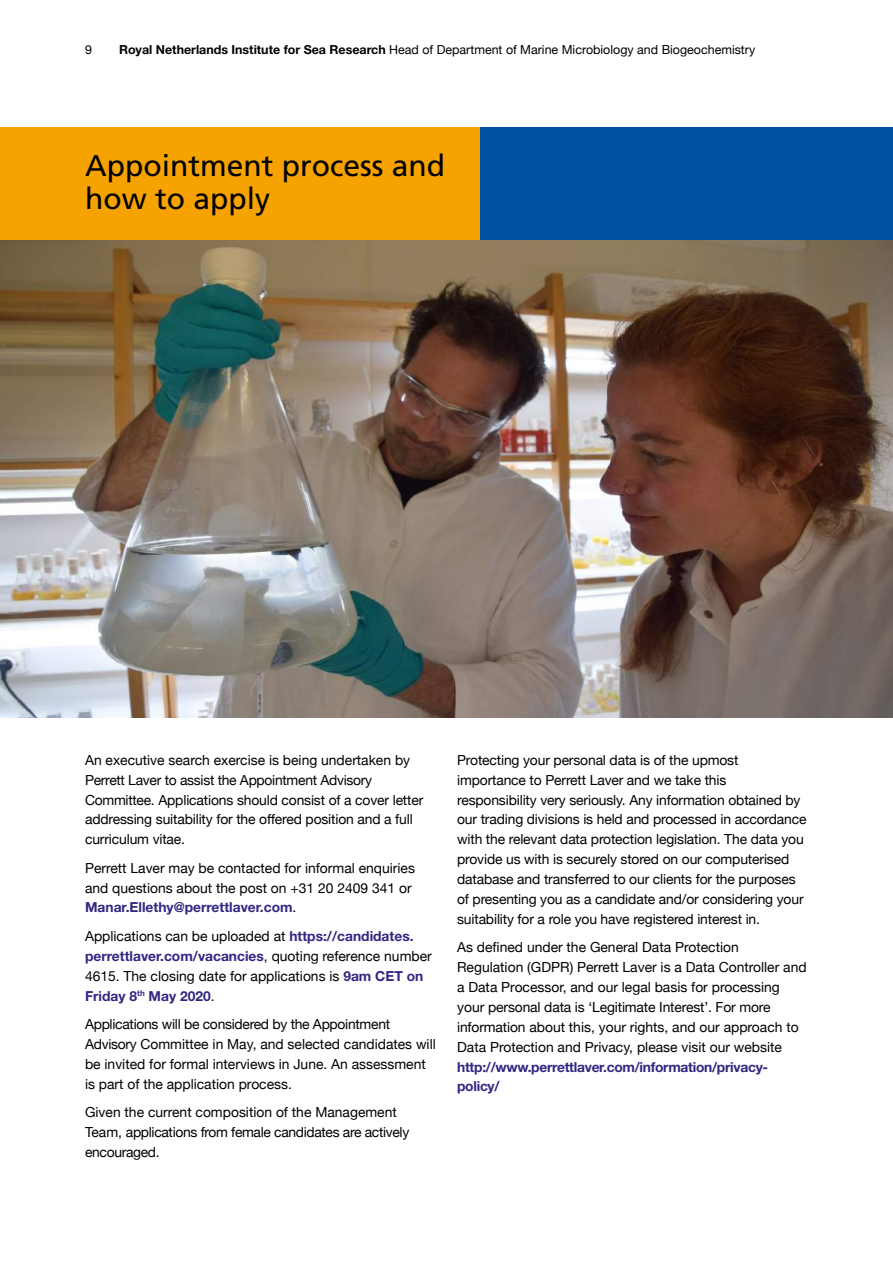
<style>
.page{position:relative;width:893px;height:1263px;background:#fff}
.page>*{position:absolute;margin:0;border:0;box-sizing:border-box;transform-origin:0 0}
.t1{font:30px/33px "Frutiger";color:#000}
.t2{font:13.8px/19.8px "Helvetica Neue";letter-spacing:-.01em;color:#000}
.t3{font:700 13.8px/19.8px "Helvetica Neue";letter-spacing:-.02em;color:#312783}
.t4{font:12.45px "Helvetica Neue";color:#000}
.s1{font-weight:700}
.s2{font-weight:700;color:#312783}
</style>
<div class="page">
<img style="left:0;top:240px;width:893px;height:478px">
<div style="left:0;top:128px;width:480px;height:112px;background:#f6a200"></div>
<div style="left:480px;top:128px;width:413px;height:112px;background:#0052a1"></div>
<p class="t4" style="left:85px;top:41px;width:8px">9</p>
<p class="t4" style="left:119px;top:41px;width:638px"><span class="s1">Royal Netherlands Institute for Sea Research</span> Head of Department of Marine Microbiology and Biogeochemistry</p>
<h1 class="t1" style="left:85px;top:149px;width:362px">Appointment process and how to apply</h1>
<p class="t2" style="left:85px;top:751px;width:340px">An executive search exercise is being undertaken by Perrett Laver to assist the Appointment Advisory Committee. Applications should consist of a cover letter addressing suitability for the offered position and a full curriculum vitae.</p>
<p class="t2" style="left:85px;top:859px;width:331px">Perrett Laver may be contacted for informal enquiries and questions about the post on +31 20 2409 341 or<br><span class="s2">Manar.Ellethy@perrettlaver.com</span>.</p>
<p class="t2" style="left:85px;top:927px;width:348px">Applications can be uploaded at <span class="s2">https://candidates. perrettlaver.com/vacancies</span>, quoting reference number 4615. The closing date for applications is <span class="s2">9am CET on Friday 8</span><sup>th</sup> <span class="s2">May 2020</span>.</p>
<p class="t2" style="left:85px;top:1015px;width:352px">Applications will be considered by the Appointment Advisory Committee in May, and selected candidates will be invited for formal interviews in June. An assessment is part of the application process.</p>
<p class="t2" style="left:85px;top:1103px;width:326px">Given the current composition of the Management<br>Team, applications from female candidates are actively encouraged.</p>
<p class="t2" style="left:457px;top:751px;width:351px">Protecting your personal data is of the upmost importance to Perrett Laver and we take this responsibility very seriously. Any information obtained by our trading divisions is held and processed in accordance with the relevant data protection legislation. The data you provide us with is securely stored on our computerised database and transferred to our clients for the purposes of presenting you as a candidate and/or considering your suitability for a role you have registered interest in.</p>
<p class="t2" style="left:457px;top:938px;width:351px">As defined under the General Data Protection Regulation (GDPR) Perrett Laver is a Data Controller and a Data Processor, and our legal basis for processing your personal data is ‘Legitimate Interest’. For more information about this, your rights, and our approach to Data Protection and Privacy, please visit our website</p>
<p class="t3" style="left:457px;top:1056px;width:313px">http://www.perrettlaver.com/information/privacy&shy;policy/</p>
</div>
